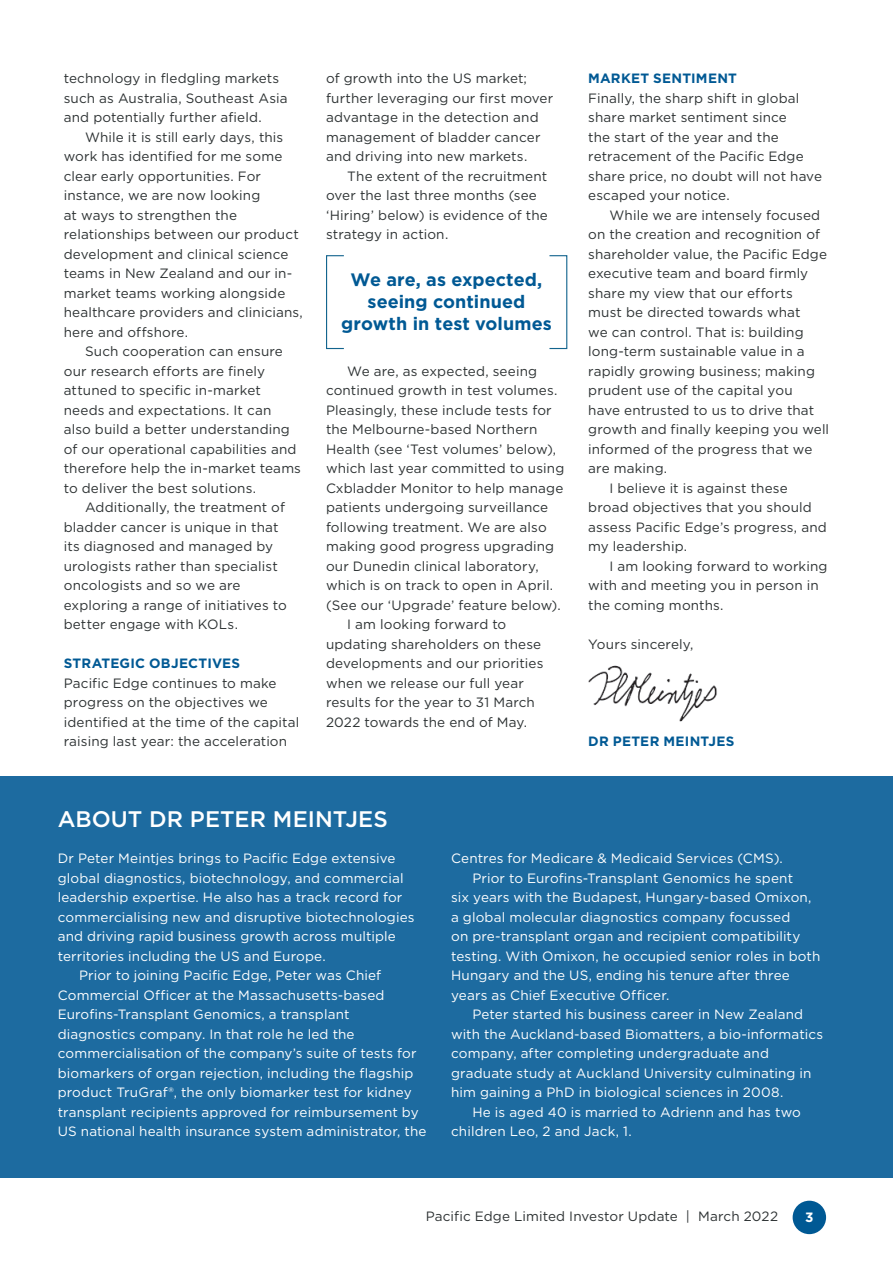
<style>
.page{position:relative;width:893px;height:1263px;background:#fff}
.page>*{position:absolute;margin:0;border:0;box-sizing:border-box;transform-origin:0 0}
.t1{font:500 22.5px "Gotham";letter-spacing:.005em;color:#fff}
.t2{font:700 18px/21.6px "Gotham";letter-spacing:.005em;color:#005994;text-align:center}
.t3{font:13.5px/19.5px "Gotham";letter-spacing:.01em;color:#2d3233}
.t4{font:13.5px "Gotham";letter-spacing:.01em;color:#fff}
.t5{font:700 13.5px "Gotham";letter-spacing:.02em;color:#005994}
.t6{font:700 13.5px "Gotham";color:#fff}
</style>
<div class="page">
<div style="left:793px;top:1201px;width:33px;height:33px;background:#005994;border-radius:50%"></div>
<div style="left:0;top:776px;width:893px;height:402px;background:#1d6ba0"></div>
<img style="left:588px;top:665px;width:129px;height:57px">
<div style="left:326px;top:255px;width:18px;height:94px;border:1px solid #13648e"></div>
<div style="left:549px;top:255px;width:18px;height:94px;border:1px solid #13648e"></div>
<p class="t3" style="left:64px;top:68px;width:225px">technology in fledgling markets such as Australia, Southeast Asia and potentially further afield.</p>
<p class="t3" style="left:64px;top:127px;width:241px;text-indent:21px">While it is still early days, this work has identified for me some clear early opportunities. For instance, we are now looking<br>at ways to strengthen the relationships between our product development and clinical science teams in New Zealand and our in&shy;market teams working alongside healthcare providers and clinicians, here and offshore.</p>
<p class="t3" style="left:64px;top:341px;width:239px;text-indent:21px">Such cooperation can ensure our research efforts are finely attuned to specific in-market needs and expectations. It can also build a better understanding of our operational capabilities and therefore help the in-market teams to deliver the best solutions.</p>
<p class="t3" style="left:64px;top:497px;width:225px;text-indent:21px">Additionally, the treatment of bladder cancer is unique in that its diagnosed and managed by urologists rather than specialist oncologists and so we are exploring a range of initiatives to better engage with KOLs.</p>
<p class="t5" style="left:64px;top:656px;width:178px">STRATEGIC OBJECTIVES</p>
<p class="t3" style="left:64px;top:673px;width:237px">Pacific Edge continues to make progress on the objectives we identified at the time of the capital raising last year: the acceleration</p>
<p class="t3" style="left:326px;top:68px;width:229px">of growth into the US market; further leveraging our first mover advantage in the detection and management of bladder cancer and driving into new markets.</p>
<p class="t3" style="left:326px;top:166px;width:223px;text-indent:21px">The extent of the recruitment over the last three months (see ‘Hiring’ below) is evidence of the strategy in action.</p>
<h2 class="t2" style="left:341px;top:269px;width:212px">We are, as expected, seeing continued growth in test volumes</h2>
<p class="t3" style="left:347px;top:361px;width:191px">We are, as expected, seeing</p>
<p class="t3" style="left:326px;top:380px;width:233px">continued growth in test volumes.</p>
<p class="t3" style="left:326px;top:400px;width:227px">Pleasingly, these include tests for</p>
<p class="t3" style="left:326px;top:419px;width:213px">the Melbourne-based Northern</p>
<p class="t3" style="left:326px;top:439px;width:232px">Health (see ‘Test volumes’ below),</p>
<p class="t3" style="left:326px;top:458px;width:240px">which last year committed to using</p>
<p class="t3" style="left:326px;top:478px;width:239px">Cxbladder Monitor to help manage</p>
<p class="t3" style="left:326px;top:497px;width:224px">patients undergoing surveillance</p>
<p class="t3" style="left:326px;top:517px;width:222px">following treatment. We are also</p>
<p class="t3" style="left:326px;top:536px;width:230px">making good progress upgrading</p>
<p class="t3" style="left:326px;top:556px;width:214px">our Dunedin clinical laboratory,</p>
<p class="t3" style="left:326px;top:575px;width:229px">which is on track to open in April.</p>
<p class="t3" style="left:326px;top:595px;width:236px">(See our ‘Upgrade’ feature below).</p>
<p class="t3" style="left:347px;top:614px;width:161px">I am looking forward to</p>
<p class="t3" style="left:326px;top:634px;width:217px">updating shareholders on these</p>
<p class="t3" style="left:326px;top:653px;width:219px">developments and our priorities</p>
<p class="t3" style="left:326px;top:673px;width:199px">when we release our full year</p>
<p class="t3" style="left:326px;top:692px;width:210px">results for the year to 31 March</p>
<p class="t3" style="left:326px;top:712px;width:203px">2022 towards the end of May.</p>
<p class="t5" style="left:588px;top:71px;width:150px">MARKET SENTIMENT</p>
<p class="t3" style="left:588px;top:88px;width:235px">Finally, the sharp shift in global share market sentiment since<br>the start of the year and the retracement of the Pacific Edge share price, no doubt will not have escaped your notice.</p>
<p class="t3" style="left:609px;top:205px;width:212px">While we are intensely focused</p>
<p class="t3" style="left:588px;top:224px;width:233px">on the creation and recognition of</p>
<p class="t3" style="left:588px;top:244px;width:240px">shareholder value, the Pacific Edge</p>
<p class="t3" style="left:588px;top:263px;width:221px">executive team and board firmly</p>
<p class="t3" style="left:588px;top:283px;width:206px">share my view that our efforts</p>
<p class="t3" style="left:588px;top:302px;width:214px">must be directed towards what</p>
<p class="t3" style="left:588px;top:322px;width:217px">we can control. That is: building</p>
<p class="t3" style="left:588px;top:341px;width:218px">long-term sustainable value in a</p>
<p class="t3" style="left:588px;top:361px;width:228px">rapidly growing business; making</p>
<p class="t3" style="left:588px;top:380px;width:206px">prudent use of the capital you</p>
<p class="t3" style="left:588px;top:400px;width:227px">have entrusted to us to drive that</p>
<p class="t3" style="left:588px;top:419px;width:242px">growth and finally keeping you well</p>
<p class="t3" style="left:588px;top:439px;width:226px">informed of the progress that we</p>
<p class="t3" style="left:588px;top:458px;width:81px">are making.</p>
<p class="t3" style="left:609px;top:478px;width:180px">I believe it is against these</p>
<p class="t3" style="left:588px;top:497px;width:225px">broad objectives that you should</p>
<p class="t3" style="left:588px;top:517px;width:240px">assess Pacific Edge’s progress, and</p>
<p class="t3" style="left:588px;top:536px;width:100px">my leadership.</p>
<p class="t3" style="left:609px;top:556px;width:219px">I am looking forward to working</p>
<p class="t3" style="left:588px;top:575px;width:232px">with and meeting you in person in</p>
<p class="t3" style="left:588px;top:595px;width:137px">the coming months.</p>
<p class="t3" style="left:588px;top:634px;width:107px">Yours sincerely,</p>
<p class="t5" style="left:588px;top:733px;width:148px">DR PETER MEINTJES</p>
<h1 class="t1" style="left:58px;top:804px;width:332px">ABOUT DR PETER MEINTJES</h1>
<p class="t4" style="left:58px;top:850px;width:339px">Dr Peter Meintjes brings to Pacific Edge extensive</p>
<p class="t4" style="left:58px;top:869px;width:347px">global diagnostics, biotechnology, and commercial</p>
<p class="t4" style="left:58px;top:889px;width:346px">leadership expertise. He also has a track record for</p>
<p class="t4" style="left:58px;top:908px;width:358px">commercialising new and disruptive biotechnologies</p>
<p class="t4" style="left:58px;top:928px;width:340px">and driving rapid business growth across multiple</p>
<p class="t4" style="left:58px;top:947px;width:269px">territories including the US and Europe.</p>
<p class="t4" style="left:79px;top:967px;width:304px">Prior to joining Pacific Edge, Peter was Chief</p>
<p class="t4" style="left:58px;top:986px;width:328px">Commercial Officer at the Massachusetts-based</p>
<p class="t4" style="left:58px;top:1006px;width:293px">Eurofins-Transplant Genomics, a transplant</p>
<p class="t4" style="left:58px;top:1025px;width:298px">diagnostics company. In that role he led the</p>
<p class="t4" style="left:58px;top:1045px;width:360px">commercialisation of the company’s suite of tests for</p>
<p class="t4" style="left:58px;top:1064px;width:357px">biomarkers of organ rejection, including the flagship</p>
<p class="t4" style="left:58px;top:1084px;width:355px">product TruGraf®, the only biomarker test for kidney</p>
<p class="t4" style="left:58px;top:1103px;width:362px">transplant recipients approved for reimbursement by</p>
<p class="t4" style="left:58px;top:1123px;width:370px">US national health insurance system administrator, the</p>
<p class="t4" style="left:451px;top:850px;width:333px">Centres for Medicare &amp; Medicaid Services (CMS).</p>
<p class="t4" style="left:472px;top:869px;width:322px">Prior to Eurofins-Transplant Genomics he spent</p>
<p class="t4" style="left:451px;top:889px;width:362px">six years with the Budapest, Hungary-based Omixon,</p>
<p class="t4" style="left:451px;top:908px;width:341px">a global molecular diagnostics company focussed</p>
<p class="t4" style="left:451px;top:928px;width:351px">on pre-transplant organ and recipient compatibility</p>
<p class="t4" style="left:451px;top:947px;width:371px">testing. With Omixon, he occupied senior roles in both</p>
<p class="t4" style="left:451px;top:967px;width:340px">Hungary and the US, ending his tenure after three</p>
<p class="t4" style="left:451px;top:986px;width:220px">years as Chief Executive Officer.</p>
<p class="t4" style="left:472px;top:1006px;width:332px">Peter started his business career in New Zealand</p>
<p class="t4" style="left:451px;top:1025px;width:374px">with the Auckland-based Biomatters, a bio-informatics</p>
<p class="t4" style="left:451px;top:1045px;width:319px">company, after completing undergraduate and</p>
<p class="t4" style="left:451px;top:1064px;width:362px">graduate study at Auckland University culminating in</p>
<p class="t4" style="left:451px;top:1084px;width:334px">him gaining a PhD in biological sciences in 2008.</p>
<p class="t4" style="left:472px;top:1103px;width:330px">He is aged 40 is married to Adrienn and has two</p>
<p class="t4" style="left:451px;top:1123px;width:182px">children Leo, 2 and Jack, 1.</p>
<p class="t3" style="left:426px;top:1206px;width:354px">Pacific Edge Limited Investor Update | March 2022</p>
<p class="t6" style="left:805px;top:1209px;width:10px">3</p>
</div>
